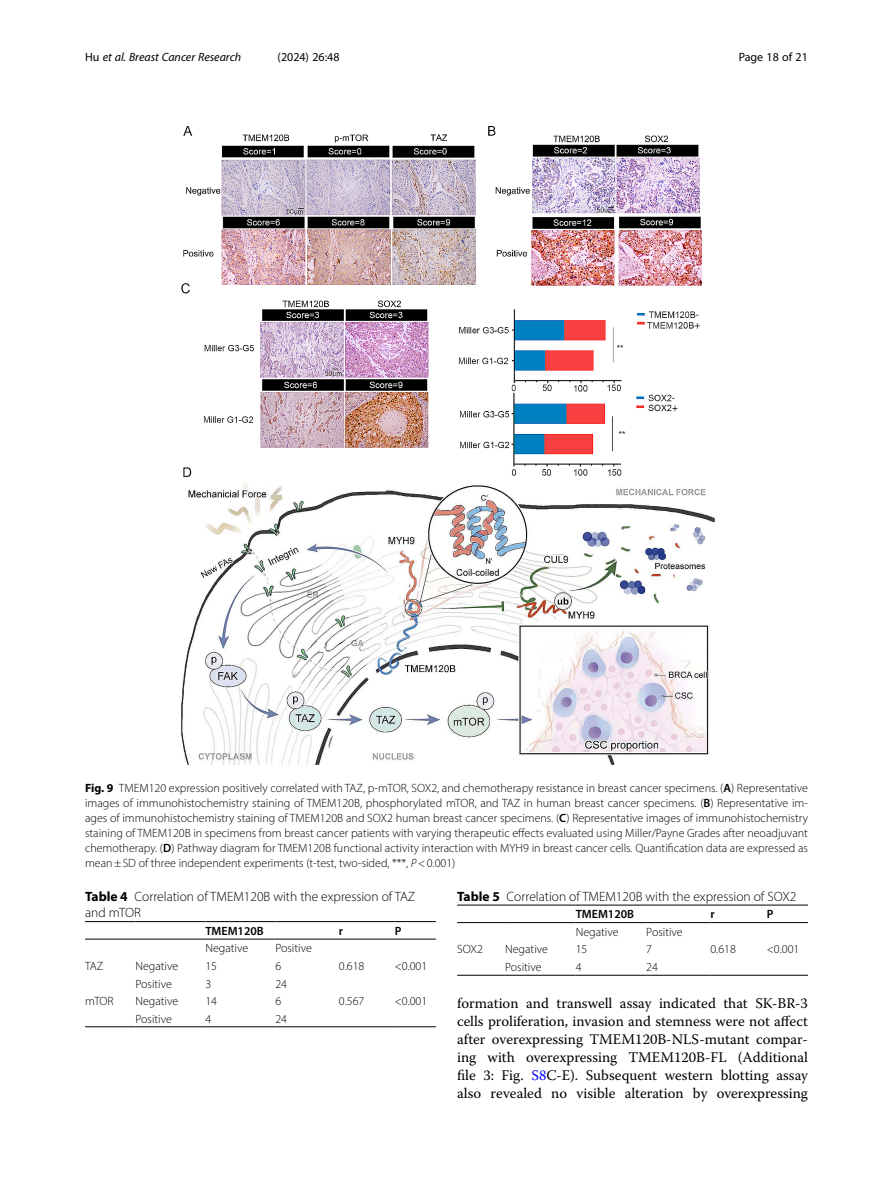
<style>
.page{position:relative;width:893px;height:1191px;background:#fff}
.page>*{position:absolute;margin:0;border:0;box-sizing:border-box;transform-origin:0 0}
.Body_Text_Indent{font:14.7px/18px "Warnock Pro";color:#000;text-align:justify}
.Table_Caption{font:300 13.5px/16.5px "Myriad Pro";color:#000}
.Figure_Caption{font:300 12px/15px "Myriad Pro";color:#000;text-align:justify}
.Table_Body{font:300 12px "Myriad Pro";color:#000}
.t1{font:italic 12px "Myriad Pro";color:#000}
.Table_Body_Tab4_Deci{font:300 12px "Myriad Pro";color:#000}
.t2{font:12px "Myriad Pro";color:#000}
.Table_Head{font:600 12px "Myriad Pro";color:#000}
.Table_Body_Tab5_Deci{font:300 12px "Myriad Pro";color:#000}
.s1{font-style:normal}
.s2{font-weight:700}
.s3{font-weight:600}
.s4{font-style:italic}
.s5{color:#00f}
</style>
<div class="page">
<hr style="left:135px;top:939px;width:70px;height:1px;background:#000">
<hr style="left:275px;top:939px;width:64px;height:1px;background:#000">
<hr style="left:85px;top:1026px;width:50px;height:1px;background:#000">
<hr style="left:339px;top:1026px;width:56px;height:1px;background:#000">
<hr style="left:395px;top:1026px;width:41px;height:1px;background:#000">
<hr style="left:85px;top:939px;width:50px;height:1px;background:#000">
<hr style="left:205px;top:921px;width:70px;height:1px;background:#000">
<hr style="left:275px;top:921px;width:64px;height:1px;background:#000">
<hr style="left:205px;top:939px;width:70px;height:1px;background:#000">
<hr style="left:339px;top:921px;width:56px;height:1px;background:#000">
<hr style="left:339px;top:939px;width:56px;height:1px;background:#000">
<hr style="left:395px;top:921px;width:41px;height:1px;background:#000">
<hr style="left:395px;top:939px;width:41px;height:1px;background:#000">
<hr style="left:135px;top:1026px;width:70px;height:1px;background:#000">
<hr style="left:205px;top:1026px;width:70px;height:1px;background:#000">
<hr style="left:275px;top:1026px;width:64px;height:1px;background:#000">
<hr style="left:85px;top:921px;width:50px;height:1px;background:#000">
<hr style="left:135px;top:921px;width:70px;height:1px;background:#000">
<hr style="left:505px;top:922px;width:71px;height:1px;background:#000">
<hr style="left:646px;top:922px;width:64px;height:1px;background:#000">
<hr style="left:457px;top:975px;width:48px;height:1px;background:#000">
<hr style="left:710px;top:975px;width:57px;height:1px;background:#000">
<hr style="left:767px;top:975px;width:41px;height:1px;background:#000">
<hr style="left:457px;top:922px;width:48px;height:1px;background:#000">
<hr style="left:576px;top:905px;width:70px;height:1px;background:#000">
<hr style="left:646px;top:905px;width:64px;height:1px;background:#000">
<hr style="left:576px;top:922px;width:70px;height:1px;background:#000">
<hr style="left:710px;top:905px;width:57px;height:1px;background:#000">
<hr style="left:710px;top:922px;width:57px;height:1px;background:#000">
<hr style="left:767px;top:905px;width:41px;height:1px;background:#000">
<hr style="left:767px;top:922px;width:41px;height:1px;background:#000">
<hr style="left:505px;top:975px;width:71px;height:1px;background:#000">
<hr style="left:576px;top:975px;width:70px;height:1px;background:#000">
<hr style="left:646px;top:975px;width:64px;height:1px;background:#000">
<hr style="left:457px;top:905px;width:48px;height:1px;background:#000">
<hr style="left:505px;top:905px;width:71px;height:1px;background:#000">
<img style="left:180px;top:126px;width:534px;height:639px">
<p class="t1" style="left:85px;top:50px;width:158px"><span class="s1">Hu</span> et al. Breast Cancer Research</p>
<p class="t2" style="left:278px;top:50px;width:63px">(2024) 26:48</p>
<p class="t2" style="left:739px;top:50px;width:71px">Page 18 of 21</p>
<p class="Figure_Caption" style="left:85px;top:780px;width:724px"><span class="s2">Fig. 9</span> TMEM120 expression positively correlated with TAZ, p-mTOR, SOX2, and chemotherapy resistance in breast cancer specimens. (<span class="s3">A</span>) Representative images of immunohistochemistry staining of TMEM120B, phosphorylated mTOR, and TAZ in human breast cancer specimens. (<span class="s3">B</span>) Representative im&shy;ages of immunohistochemistry staining of TMEM120B and SOX2 human breast cancer specimens. (<span class="s3">C</span>) Representative images of immunohistochemistry staining of TMEM120B in specimens from breast cancer patients with varying therapeutic effects evaluated using Miller/Payne Grades after neoadjuvant chemotherapy. (<span class="s3">D</span>) Pathway diagram for TMEM120B functional activity interaction with MYH9 in breast cancer cells. Quantification data are expressed as mean±SD of three independent experiments (t-test, two-sided, ***, <span class="s4">P</span>&lt;0.001)</p>
<p class="Table_Caption" style="left:85px;top:888px;width:332px"><span class="s2">Table 4</span> Correlation of TMEM120B with the expression of TAZ and mTOR</p>
<p class="Table_Head" style="left:205px;top:923px;width:60px">TMEM120B</p>
<p class="Table_Head" style="left:339px;top:923px;width:6px">r</p>
<p class="Table_Head" style="left:395px;top:923px;width:8px">P</p>
<p class="Table_Body" style="left:205px;top:941px;width:44px">Negative</p>
<p class="Table_Body" style="left:275px;top:941px;width:38px">Positive</p>
<p class="Table_Body" style="left:85px;top:958px;width:20px">TAZ</p>
<p class="Table_Body" style="left:135px;top:958px;width:44px">Negative</p>
<p class="Table_Body" style="left:205px;top:958px;width:13px">15</p>
<p class="Table_Body" style="left:275px;top:958px;width:7px">6</p>
<p class="Table_Body_Tab4_Deci" style="left:339px;top:958px;width:27px">0.618</p>
<p class="Table_Body_Tab4_Deci" style="left:395px;top:958px;width:34px">&lt;0.001</p>
<p class="Table_Body" style="left:135px;top:976px;width:38px">Positive</p>
<p class="Table_Body" style="left:205px;top:976px;width:7px">3</p>
<p class="Table_Body" style="left:275px;top:976px;width:13px">24</p>
<p class="Table_Body" style="left:85px;top:993px;width:30px">mTOR</p>
<p class="Table_Body" style="left:135px;top:993px;width:44px">Negative</p>
<p class="Table_Body" style="left:205px;top:993px;width:13px">14</p>
<p class="Table_Body" style="left:275px;top:993px;width:7px">6</p>
<p class="Table_Body_Tab4_Deci" style="left:339px;top:993px;width:27px">0.567</p>
<p class="Table_Body_Tab4_Deci" style="left:395px;top:993px;width:34px">&lt;0.001</p>
<p class="Table_Body" style="left:135px;top:1011px;width:38px">Positive</p>
<p class="Table_Body" style="left:205px;top:1011px;width:7px">4</p>
<p class="Table_Body" style="left:275px;top:1011px;width:13px">24</p>
<p class="Table_Caption" style="left:457px;top:888px;width:341px"><span class="s2">Table 5</span> Correlation of TMEM120B with the expression of SOX2</p>
<p class="Table_Head" style="left:576px;top:906px;width:60px">TMEM120B</p>
<p class="Table_Head" style="left:710px;top:906px;width:6px">r</p>
<p class="Table_Head" style="left:767px;top:906px;width:8px">P</p>
<p class="Table_Body" style="left:576px;top:924px;width:44px">Negative</p>
<p class="Table_Body" style="left:646px;top:924px;width:38px">Positive</p>
<p class="Table_Body" style="left:457px;top:942px;width:27px">SOX2</p>
<p class="Table_Body" style="left:505px;top:942px;width:44px">Negative</p>
<p class="Table_Body" style="left:576px;top:942px;width:13px">15</p>
<p class="Table_Body" style="left:646px;top:942px;width:7px">7</p>
<p class="Table_Body_Tab5_Deci" style="left:710px;top:942px;width:27px">0.618</p>
<p class="Table_Body_Tab5_Deci" style="left:767px;top:942px;width:34px">&lt;0.001</p>
<p class="Table_Body" style="left:505px;top:959px;width:38px">Positive</p>
<p class="Table_Body" style="left:576px;top:959px;width:7px">4</p>
<p class="Table_Body" style="left:646px;top:959px;width:13px">24</p>
<p class="Body_Text_Indent" style="left:457px;top:994px;width:352px">formation and transwell assay indicated that SK-BR-3 cells proliferation, invasion and stemness were not affect after overexpressing TMEM120B-NLS-mutant compar&shy;ing with overexpressing TMEM120B-FL (Additional file 3: Fig. <span class="s5">S8</span>C-E). Subsequent western blotting assay also revealed no visible alteration by overexpressing</p>
</div>
